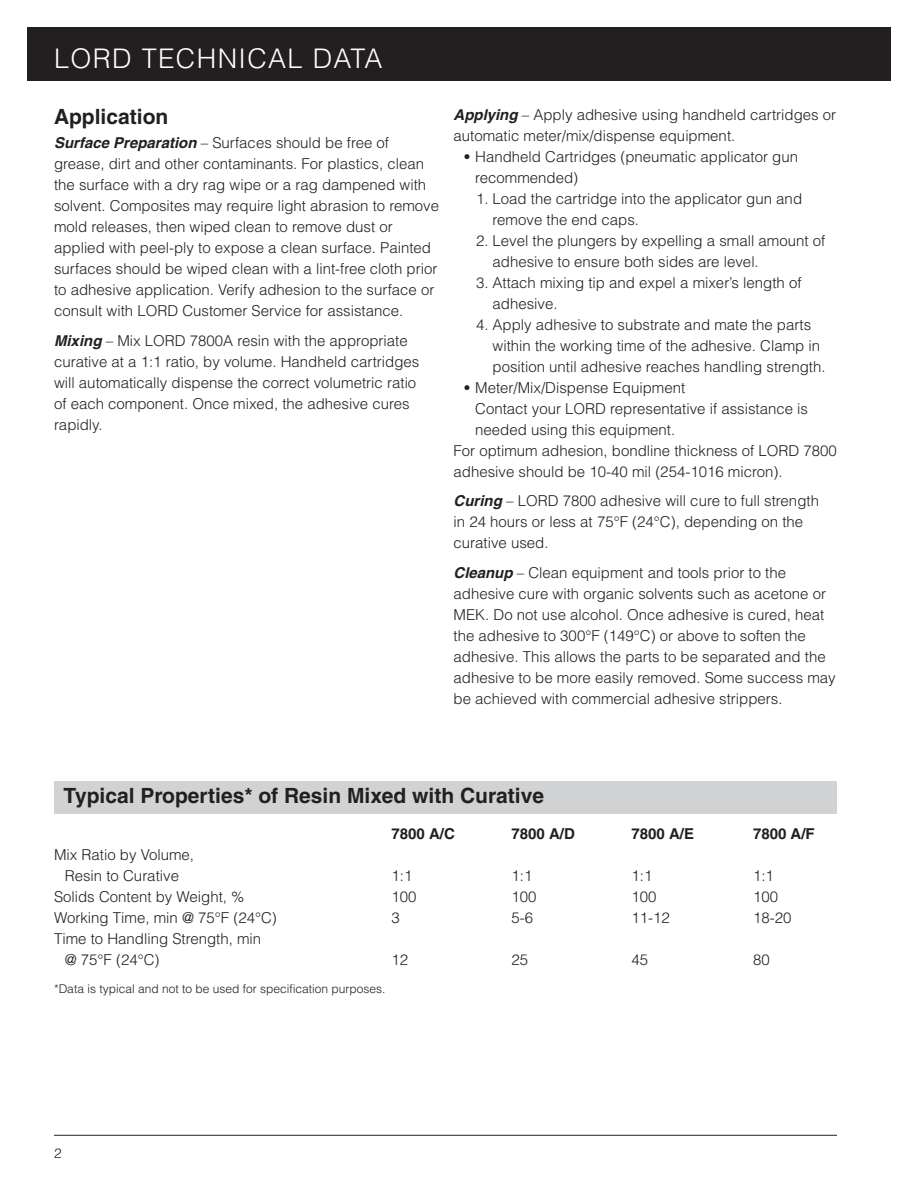
<style>
.page{position:relative;width:918px;height:1188px;background:#fff}
.page>*{position:absolute;margin:0;border:0;box-sizing:border-box;transform-origin:0 0}
.t1{font:300 27px "Helvetica";letter-spacing:.05em;color:#fff}
.Paragraph_Headline{font:700 21px "Helvetica";color:#231f20}
.Body_Copy{font:300 15px/21px "Helvetica";color:#231f20}
.Bullet_-_second_leve{font:300 15px/21px "Helvetica";color:#231f20}
.Typical_Properties_T{font:300 15px "Helvetica";color:#231f20}
.Bullets{font:300 15px/21px "Helvetica";color:#231f20}
.Typical_Properties_T-2{font:700 15px "Helvetica";color:#231f20}
.t2{font:300 13.5px "Helvetica";color:#231f20}
.Typical_Properties_T-3{font:300 12px "Helvetica";color:#231f20}
.s1{font-weight:700;font-style:italic}
.s2{font-weight:700}
</style>
<div class="page">
<div style="left:27px;top:27px;width:864px;height:54px;background:#231f20"></div>
<hr style="left:54px;top:1135px;width:783px;height:1px;background:#231f20">
<div style="left:54px;top:781px;width:783px;height:33px;background:#d1d2d4"></div>
<h1 class="t1" style="left:54px;top:41px;width:330px">LORD TECHNICAL DATA</h1>
<p class="Paragraph_Headline" style="left:54px;top:104px;width:116px">Application</p>
<p class="Body_Copy" style="left:54px;top:132px;width:387px"><span class="s1">Surface Preparation</span> – Surfaces should be free of grease, dirt and other contaminants. For plastics, clean the surface with a dry rag wipe or a rag dampened with solvent. Composites may require light abrasion to remove mold releases, then wiped clean to remove dust or applied with peel-ply to expose a clean surface. Painted surfaces should be wiped clean with a lint-free cloth prior to adhesive application. Verify adhesion to the surface or consult with LORD Customer Service for assistance.</p>
<p class="Body_Copy" style="left:54px;top:330px;width:367px"><span class="s1">Mixing</span> – Mix LORD 7800A resin with the appropriate curative at a 1:1 ratio, by volume. Handheld cartridges will automatically dispense the correct volumetric ratio of each component. Once mixed, the adhesive cures rapidly.</p>
<p class="Body_Copy" style="left:454px;top:104px;width:384px"><span class="s1">Applying</span> – Apply adhesive using handheld cartridges or automatic meter/mix/dispense equipment.</p>
<p class="Bullets" style="left:475px;top:146px;width:324px;text-indent:-11px"><span class="s2">•</span> Handheld Cartridges (pneumatic applicator gun recommended)</p>
<p class="Bullet_-_second_leve" style="left:493px;top:188px;width:311px;text-indent:-16px">1. Load the cartridge into the applicator gun and remove the end caps.</p>
<p class="Bullet_-_second_leve" style="left:493px;top:230px;width:334px;text-indent:-16px">2. Level the plungers by expelling a small amount of adhesive to ensure both sides are level.</p>
<p class="Bullet_-_second_leve" style="left:493px;top:272px;width:310px;text-indent:-16px">3. Attach mixing tip and expel a mixer’s length of adhesive.</p>
<p class="Bullet_-_second_leve" style="left:493px;top:314px;width:334px;text-indent:-16px">4. Apply adhesive to substrate and mate the parts within the working time of the adhesive. Clamp in position until adhesive reaches handling strength.</p>
<p class="Bullets" style="left:464px;top:377px;width:222px"><span class="s2">•</span> Meter/Mix/Dispense Equipment</p>
<p class="Bullets" style="left:475px;top:398px;width:334px">Contact your LORD representative if assistance is needed using this equipment.</p>
<p class="Body_Copy" style="left:454px;top:440px;width:385px">For optimum adhesion, bondline thickness of LORD 7800 adhesive should be 10-40 mil (254-1016 micron).</p>
<p class="Body_Copy" style="left:454px;top:490px;width:367px"><span class="s1">Curing</span> – LORD 7800 adhesive will cure to full strength in 24 hours or less at 75°F (24°C), depending on the curative used.</p>
<p class="Body_Copy" style="left:454px;top:562px;width:384px"><span class="s1">Cleanup</span> – Clean equipment and tools prior to the adhesive cure with organic solvents such as acetone or MEK. Do not use alcohol. Once adhesive is cured, heat the adhesive to 300°F (149°C) or above to soften the adhesive. This allows the parts to be separated and the adhesive to be more easily removed. Some success may be achieved with commercial adhesive strippers.</p>
<p class="Paragraph_Headline" style="left:64px;top:783px;width:482px">Typical Properties* of Resin Mixed with Curative</p>
<p class="Typical_Properties_T-2" style="left:392px;top:824px;width:65px">7800 A/C</p>
<p class="Typical_Properties_T-2" style="left:512px;top:824px;width:65px">7800 A/D</p>
<p class="Typical_Properties_T-2" style="left:632px;top:824px;width:64px">7800 A/E</p>
<p class="Typical_Properties_T-2" style="left:753px;top:824px;width:63px">7800 A/F</p>
<p class="Typical_Properties_T" style="left:54px;top:845px;width:142px">Mix Ratio by Volume,</p>
<p class="Typical_Properties_T" style="left:65px;top:866px;width:116px">Resin to Curative</p>
<p class="Typical_Properties_T" style="left:392px;top:866px;width:22px">1:1</p>
<p class="Typical_Properties_T" style="left:512px;top:866px;width:22px">1:1</p>
<p class="Typical_Properties_T" style="left:632px;top:866px;width:22px">1:1</p>
<p class="Typical_Properties_T" style="left:753px;top:866px;width:22px">1:1</p>
<p class="Typical_Properties_T" style="left:54px;top:887px;width:192px">Solids Content by Weight, %</p>
<p class="Typical_Properties_T" style="left:392px;top:887px;width:27px">100</p>
<p class="Typical_Properties_T" style="left:512px;top:887px;width:27px">100</p>
<p class="Typical_Properties_T" style="left:632px;top:887px;width:27px">100</p>
<p class="Typical_Properties_T" style="left:753px;top:887px;width:27px">100</p>
<p class="Typical_Properties_T" style="left:54px;top:908px;width:224px">Working Time, min @ 75°F (24°C)</p>
<p class="Typical_Properties_T" style="left:392px;top:908px;width:10px">3</p>
<p class="Typical_Properties_T" style="left:512px;top:908px;width:23px">5-6</p>
<p class="Typical_Properties_T" style="left:632px;top:908px;width:40px">11-12</p>
<p class="Typical_Properties_T" style="left:753px;top:908px;width:40px">18-20</p>
<p class="Typical_Properties_T" style="left:54px;top:929px;width:209px">Time to Handling Strength, min</p>
<p class="Typical_Properties_T" style="left:65px;top:950px;width:96px">@ 75°F (24°C)</p>
<p class="Typical_Properties_T" style="left:392px;top:950px;width:18px">12</p>
<p class="Typical_Properties_T" style="left:512px;top:950px;width:18px">25</p>
<p class="Typical_Properties_T" style="left:632px;top:950px;width:18px">45</p>
<p class="Typical_Properties_T" style="left:753px;top:950px;width:18px">80</p>
<p class="Typical_Properties_T-3" style="left:54px;top:981px;width:333px">*Data is typical and not to be used for specification purposes.</p>
<p class="t2" style="left:54px;top:1145px;width:9px">2</p>
</div>
